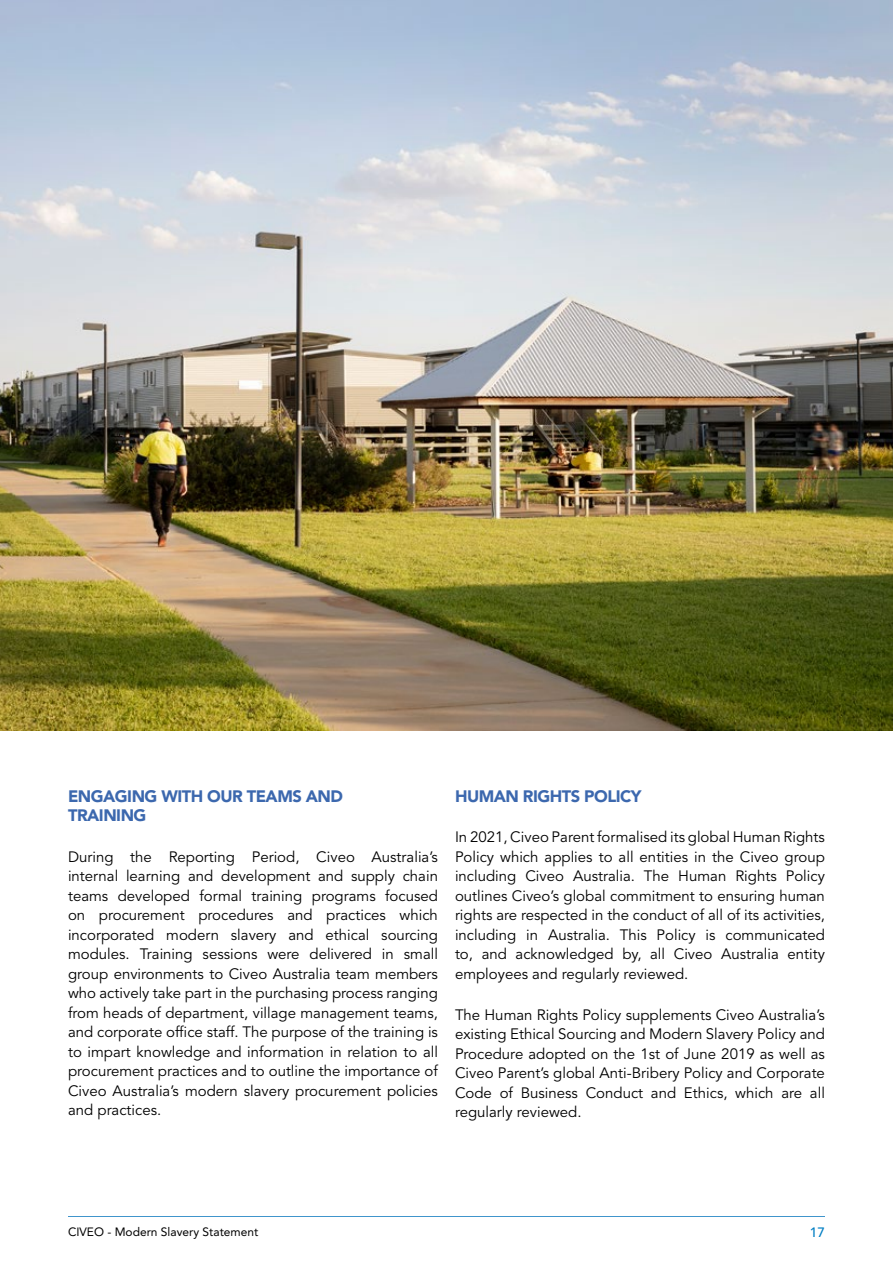
<style>
.page{position:relative;width:893px;height:1263px;background:#fff}
.page>*{position:absolute;margin:0;border:0;box-sizing:border-box;transform-origin:0 0}
.t1{font:900 16.5px/19.5px "Avenir LT Std";letter-spacing:-.03em;color:#3c68ae}
.t2{font:15px/19.5px "Avenir LT Std";color:#000;text-align:justify}
.t3{font:500 13.5px "Avenir LT Std";color:#007ec3}
.t4{font:12px "Avenir LT Std";color:#000}
</style>
<div class="page">
<hr style="left:68px;top:1215px;width:757px;height:1px;background:#0072bc">
<img style="left:0;top:0;width:893px;height:730px">
<p class="t1" style="left:68px;top:786px;width:276px">ENGAGING WITH OUR TEAMS AND<br>TRAINING</p>
<p class="t2" style="left:68px;top:847px;width:371px">During the Reporting Period, Civeo Australia’s internal learning and development and supply chain teams developed formal training programs focused on procurement procedures and practices which incorporated modern slavery and ethical sourcing modules. Training sessions were delivered in small group environments to Civeo Australia team members who actively take part in the purchasing process ranging from heads of department, village management teams, and corporate office staff. The purpose of the training is to impart knowledge and information in relation to all procurement practices and to outline the importance of Civeo Australia’s modern slavery procurement policies and practices.</p>
<p class="t1" style="left:455px;top:786px;width:188px">HUMAN RIGHTS POLICY</p>
<p class="t2" style="left:455px;top:828px;width:371px">In 2021, Civeo Parent formalised its global Human Rights Policy which applies to all entities in the Civeo group including Civeo Australia. The Human Rights Policy outlines Civeo’s global commitment to ensuring human rights are respected in the conduct of all of its activities, including in Australia. This Policy is communicated to, and acknowledged by, all Civeo Australia entity employees and regularly reviewed.</p>
<p class="t2" style="left:455px;top:1005px;width:371px">The Human Rights Policy supplements Civeo Australia’s existing Ethical Sourcing and Modern Slavery Policy and Procedure adopted on the 1st of June 2019 as well as Civeo Parent’s global Anti-Bribery Policy and Corporate Code of Business Conduct and Ethics, which are all regularly reviewed.</p>
<p class="t4" style="left:68px;top:1225px;width:192px">CIVEO - Modern Slavery Statement</p>
<p class="t3" style="left:810px;top:1225px;width:17px">17</p>
</div>
